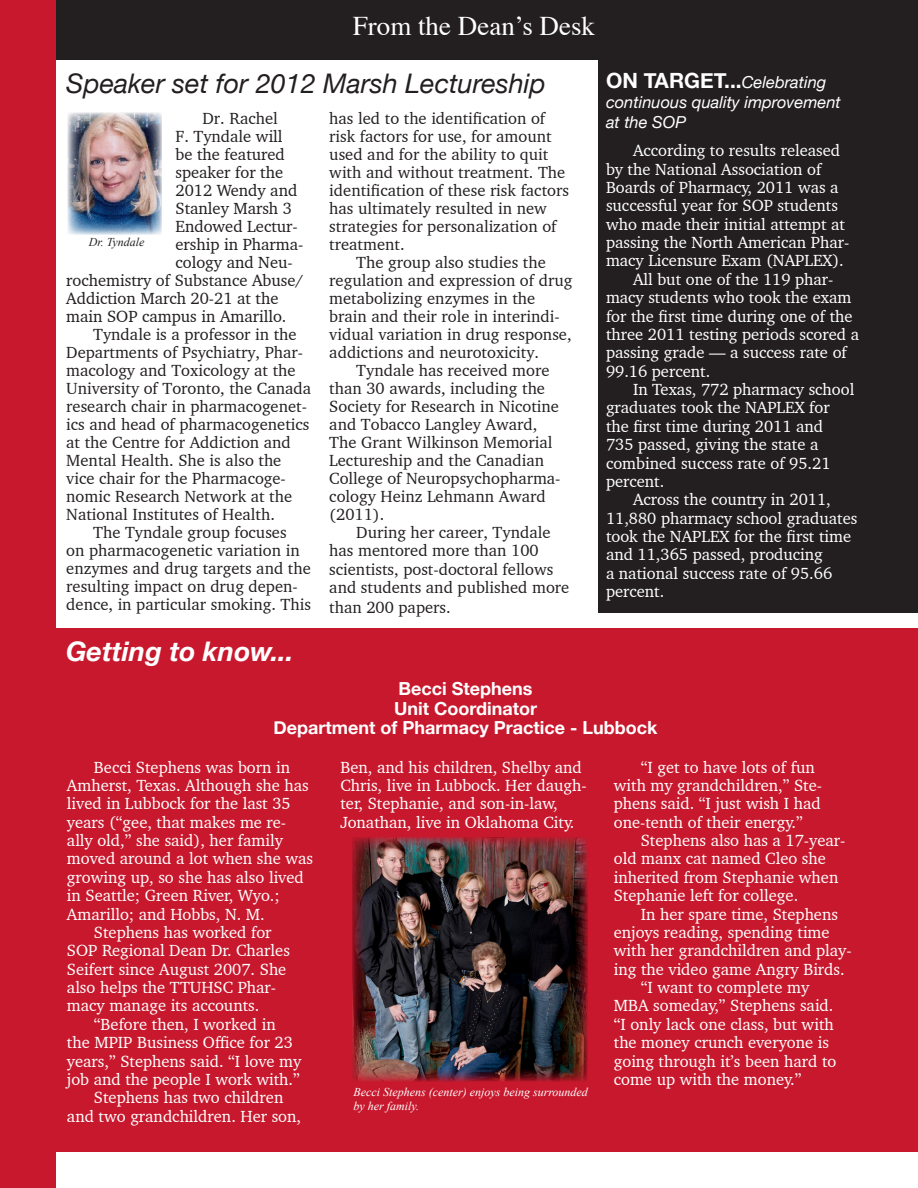
<style>
.page{position:relative;width:918px;height:1188px;background:#fff}
.page>*{position:absolute;margin:0;border:0;box-sizing:border-box;transform-origin:0 0}
.t1{font:italic 27px "Helvetica Neue";color:#231f20}
.t2{font:27px "Times";color:#fff}
.t3{font:italic 700 27px "Helvetica Neue";color:#fff}
.t4{font:700 21px "Helvetica Neue";color:#fff}
.t5{font:700 18px "Helvetica Neue";color:#fff}
.Body{font:16.5px/18.3px "Charter BT Pro";color:#fff}
.t6{font:16.5px/18px "Charter BT";color:#231f20}
.t7{font:16.5px "Charter BT Pro";color:#231f20}
.t8{font:italic 16.5px/19.8px "Helvetica Neue";color:#fff}
.t9{font:italic 12px/14.4px "Times New Roman";color:#fff}
.t10{font:italic 12px "Times New Roman";color:#231f20}
.s1{font-family:"Charter BT Pro"}
.s2{font-weight:400;font-style:italic;font-size:16.5px}
</style>
<div class="page">
<div style="left:22px;top:0;width:896px;height:60px;background:#231f20"></div>
<div style="left:0;top:0;width:56px;height:1188px;background:#c8182d"></div>
<div style="left:599px;top:55px;width:319px;height:557px;background:#231f20"></div>
<img style="left:68px;top:113px;width:94px;height:122px">
<div style="left:45px;top:628px;width:873px;height:524px;background:#c8182d"></div>
<img style="left:352px;top:837px;width:236px;height:244px">
<p class="t2" style="left:353px;top:0;width:244px">From the Dean’s Desk</p>
<p class="t1" style="left:66px;top:67px;width:481px">Speaker set for 2012 Marsh Lectureship</p>
<p class="t6" style="left:202px;top:109px;width:77px">Dr. Rachel</p>
<p class="t6" style="left:176px;top:127px;width:109px">F. Tyndale <span class="s1">will</span></p>
<p class="t7" style="left:176px;top:144px;width:111px">be the featured</p>
<p class="t7" style="left:176px;top:162px;width:109px">speaker for the</p>
<p class="t7" style="left:176px;top:180px;width:123px">2012 Wendy and</p>
<p class="t7" style="left:176px;top:198px;width:118px">Stanley Marsh 3</p>
<p class="t7" style="left:176px;top:216px;width:124px">Endowed Lectur-</p>
<p class="t7" style="left:176px;top:234px;width:129px">ership in Pharma-</p>
<p class="t7" style="left:176px;top:252px;width:119px">cology and Neu-</p>
<p class="t7" style="left:66px;top:270px;width:239px">rochemistry of Substance Abuse/</p>
<p class="t7" style="left:66px;top:288px;width:214px">Addiction March 20-21 at the</p>
<p class="t7" style="left:66px;top:306px;width:222px">main SOP campus in Amarillo.</p>
<p class="t6" style="left:66px;top:325px;width:246px;text-indent:27px">Tyndale is a professor in the<br>Departments of Psychiatry, Phar&shy;macology and Toxicology at the<br>University of Toronto, the Canada research chair in pharmacogenet&shy;ics and head of pharmacogenetics at the Centre for Addiction and<br>Mental Health. She is also the vice chair for the Pharmacoge&shy;nomic Research Network at the<br>National Institutes of Health.</p>
<p class="t6" style="left:66px;top:523px;width:246px;text-indent:27px">The Tyndale group focuses<br>on pharmacogenetic variation in enzymes and drug targets and the resulting impact on drug depen&shy;dence, in particular smoking. This</p>
<p class="t6" style="left:329px;top:109px;width:241px">has led to the identification of risk factors for use, for amount used and for the ability to quit with and without treatment. The identification of these risk factors has ultimately resulted in new strategies for personalization of treatment.</p>
<p class="t6" style="left:329px;top:253px;width:245px;text-indent:27px">The group also studies the regulation and expression of drug metabolizing enzymes in the brain and their role in interindi&shy;vidual variation in drug response, addictions and neurotoxicity.</p>
<p class="t6" style="left:329px;top:361px;width:233px;text-indent:27px">Tyndale has received more than 30 awards, including the<br>Society for Research in Nicotine and Tobacco Langley Award,<br>The Grant Wilkinson Memorial<br>Lectureship and the Canadian<br>College of Neuropsychopharma&shy;cology Heinz Lehmann Award (2011).</p>
<p class="t6" style="left:329px;top:522px;width:242px;line-height:18.9px;text-indent:27px">During her career, Tyndale has mentored more than 100 scientists, post-doctoral fellows and students and published more than 200 papers.</p>
<p class="t10" style="left:89px;top:234px;width:57px">Dr. Tyndale</p>
<p class="t3" style="left:66px;top:634px;width:229px">Getting to know...</p>
<p class="t4" style="left:606px;top:67px;width:222px">ON TARGET...<span class="s2">Celebrating</span></p>
<p class="t8" style="left:606px;top:92px;width:236px">continuous quality improvement at the SOP</p>
<p class="Body" style="left:606px;top:141px;width:245px;text-indent:27px">According to results released by the National Association of<br>Boards of Pharmacy, 2011 was a successful year for SOP students who made their initial attempt at passing the North American Phar&shy;macy Licensure Exam (NAPLEX).</p>
<p class="Body" style="left:606px;top:270px;width:255px;text-indent:27px">All but one of the 119 phar&shy;macy students who took the exam for the first time during one of the three 2011 testing periods scored a passing grade — a success rate of<br>99.16 percent.</p>
<p class="Body" style="left:606px;top:380px;width:250px;text-indent:27px">In Texas, 772 pharmacy school graduates took the NAPLEX for the first time during 2011 and<br>735 passed, giving the state a combined success rate of 95.21 percent.</p>
<p class="Body" style="left:606px;top:490px;width:253px;text-indent:27px">Across the country in 2011,<br>11,880 pharmacy school graduates took the NAPLEX for the first time and 11,365 passed, producing<br>a national success rate of 95.66 percent.</p>
<p class="t5" style="left:399px;top:678px;width:136px">Becci Stephens</p>
<p class="t5" style="left:394px;top:697px;width:144px">Unit Coordinator</p>
<p class="t5" style="left:274px;top:717px;width:385px">Department of Pharmacy Practice - Lubbock</p>
<p class="Body" style="left:67px;top:758px;width:248px;text-indent:27px">Becci Stephens was born in<br>Amherst, Texas. Although she has lived in Lubbock for the last 35 years (“gee, that makes me re&shy;ally old,” she said), her family moved around a lot when she was growing up, so she has also lived in Seattle; Green River, Wyo.;<br>Amarillo; and Hobbs, N. M.</p>
<p class="Body" style="left:67px;top:923px;width:225px;text-indent:27px">Stephens has worked for<br>SOP Regional Dean Dr. Charles<br>Seifert since August 2007. She also helps the TTUHSC Phar&shy;macy manage its accounts.</p>
<p class="Body" style="left:67px;top:1015px;width:236px;text-align:center">“Before then, I worked in<br>the MPIP Business Office for 23 years,” Stephens said. “I love my job and the people I work with.”</p>
<p class="Body" style="left:67px;top:1088px;width:236px;text-align:center">Stephens has two children<br>and two grandchildren. Her son,</p>
<p class="Body" style="left:340px;top:758px;width:248px">Ben, and his children, Shelby and Chris, live in Lubbock. Her daugh&shy;ter, Stephanie, and son-in-law, Jonathan, live in Oklahoma City.</p>
<p class="Body" style="left:614px;top:758px;width:210px;text-indent:27px">“I get to have lots of fun with my grandchildren,” Ste&shy;phens said. “I just wish I had one-tenth of their energy.”</p>
<p class="Body" style="left:614px;top:831px;width:233px;text-indent:27px">Stephens also has a 17-year&shy;old manx cat named Cleo she inherited from Stephanie when<br>Stephanie left for college.</p>
<p class="Body" style="left:614px;top:905px;width:239px;text-indent:27px">In her spare time, Stephens enjoys reading, spending time with her grandchildren and play&shy;ing the video game Angry Birds.</p>
<p class="Body" style="left:614px;top:978px;width:224px;text-indent:27px">“I want to complete my<br>MBA someday,” Stephens said. “I only lack one class, but with the money crunch everyone is going through it’s been hard to come up with the money.”</p>
<p class="t9" style="left:353px;top:1084px;width:236px">Becci Stephens (center) enjoys being surrounded by her family.</p>
</div>
